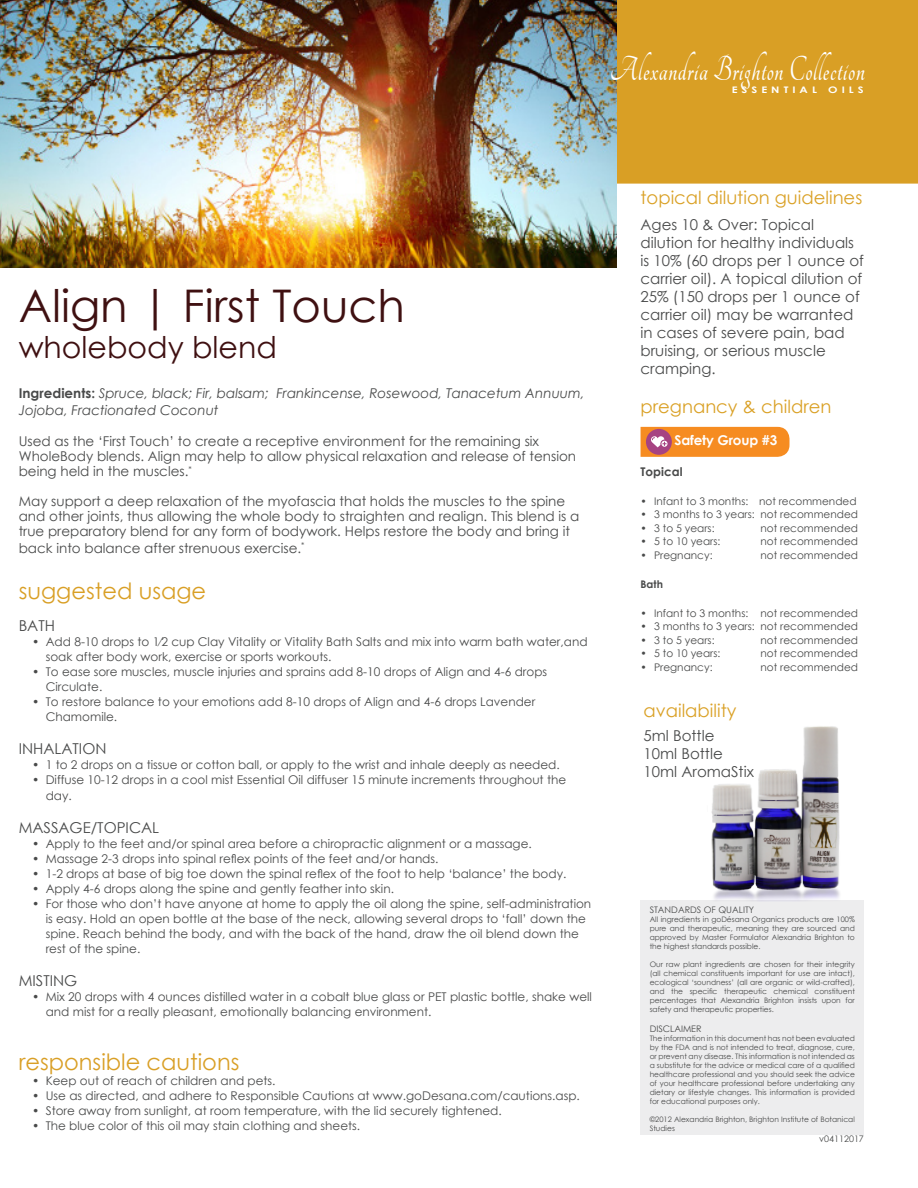
<style>
.page{position:relative;width:918px;height:1188px;background:#fff}
.page>*{position:absolute;margin:0;border:0;box-sizing:border-box;transform-origin:0 0}
.t1{font:45px "Century Gothic";color:#3f1011}
.t2{font:700 37.8px "Tangerine";letter-spacing:.03em;color:#fff;scale:.71 1}
.t3{font:30px "Century Gothic";color:#3f1011}
.t4{font:22.5px "Century Gothic";color:#d99f26}
.t5{font:22.5px "Century Gothic";color:#d99f25}
.t6{font:18px "Century Gothic";color:#daa126}
.t7{font:15px/18px "Century Gothic";color:#494a4a}
.t8{font:13.5px/15px "Century Gothic";color:#494a4a}
.t9{font:italic 13.5px/16.5px "Century Gothic";color:#494a4a}
.t10{font:700 13.5px "Century Gothic";letter-spacing:-.01em;color:#fff}
.t11{font:12px/15px "Century Gothic";color:#494a4a}
.t12{font:700 12px "Century Gothic";color:#494a4a}
.t13{font:10.5px "Century Gothic";color:#494a4a}
.t14{font:700 10.5px "Century Gothic";color:#494a4a}
.t15{font:9px "Century Gothic";color:#494a4a}
.t16{font:700 9px "Century Gothic";letter-spacing:.36em;color:#fff;scale:1.25 1}
.t17{font:7.5px/9px "Century Gothic";color:#494a4a;text-align:justify}
.s1{font-weight:700;font-style:normal}
</style>
<div class="page">
<div style="left:616px;top:0;width:302px;height:184px;background:#d99f25"></div>
<img style="left:0;top:0;width:616px;height:268px">
<div style="left:641px;top:900px;width:223px;height:235px;background:#ededee"></div>
<img style="left:711px;top:726px;width:129px;height:175px">
<svg style="left:641px;top:427px;width:149px;height:30px;background:#ee8a34"></svg>
<p class="t2" style="left:610px;top:51px;width:360px">Alexandria Brighton Collection</p>
<p class="t16" style="left:732px;top:83px;width:70px">ESSENTIAL</p>
<p class="t16" style="left:828px;top:83px;width:30px">OILS</p>
<p class="t1" style="left:19px;top:274px;width:388px">Align | First Touch</p>
<p class="t3" style="left:19px;top:326px;width:260px">wholebody blend</p>
<p class="t9" style="left:19px;top:385px;width:567px"><span class="s1">Ingredients:</span> Spruce, black; Fir, balsam; Frankincense, Rosewood, Tanacetum Annuum,<br>Jojoba, Fractionated Coconut</p>
<p class="t8" style="left:19px;top:434px;width:559px">Used as the ‘First Touch’ to create a receptive environment for the remaining six<br>WholeBody blends. Align may help to allow physical relaxation and release of tension being held in the muscles.<sup>*</sup></p>
<p class="t8" style="left:19px;top:494px;width:562px">May support a deep relaxation of the myofascia that holds the muscles to the spine and other joints, thus allowing the whole body to straighten and realign. This blend is a true preparatory blend for any form of bodywork. Helps restore the body and bring it</p>
<p class="t8" style="left:19px;top:540px;width:287px">back into balance after strenuous exercise.<sup>*</sup></p>
<p class="t5" style="left:19px;top:575px;width:189px">suggested usage</p>
<p class="t7" style="left:19px;top:616px;width:38px">BATH</p>
<p class="t11" style="left:46px;top:634px;width:543px;text-indent:-14px">• Add 8-10 drops to 1⁄2 cup Clay Vitality or Vitality Bath Salts and mix into warm bath water,and soak after body work, exercise or sports workouts.</p>
<p class="t11" style="left:46px;top:664px;width:503px;text-indent:-14px">• To ease sore muscles, muscle injuries and sprains add 8-10 drops of Align and 4-6 drops<br>Circulate.</p>
<p class="t11" style="left:46px;top:694px;width:491px;text-indent:-14px">• To restore balance to your emotions add 8-10 drops of Align and 4-6 drops Lavender<br>Chamomile.</p>
<p class="t7" style="left:19px;top:739px;width:89px">INHALATION</p>
<p class="t11" style="left:32px;top:757px;width:529px">• 1 to 2 drops on a tissue or cotton ball, or apply to the wrist and inhale deeply as needed.</p>
<p class="t11" style="left:46px;top:771px;width:522px;line-height:16.5px;text-indent:-14px">• Diffuse 10-12 drops in a cool mist Essential Oil diffuser 15 minute increments throughout the day.</p>
<p class="t7" style="left:19px;top:819px;width:142px">MASSAGE/TOPICAL</p>
<p class="t11" style="left:32px;top:836px;width:501px">• Apply to the feet and/or spinal area before a chiropractic alignment or a massage.</p>
<p class="t11" style="left:32px;top:851px;width:408px">• Massage 2-3 drops into spinal reflex points of the feet and/or hands.</p>
<p class="t11" style="left:32px;top:866px;width:536px">• 1-2 drops at base of big toe down the spinal reflex of the foot to help ‘balance’ the body.</p>
<p class="t11" style="left:32px;top:881px;width:363px">• Apply 4-6 drops along the spine and gently feather into skin.</p>
<p class="t11" style="left:46px;top:896px;width:547px;text-indent:-14px">• For those who don’t have anyone at home to apply the oil along the spine, self-administration is easy. Hold an open bottle at the base of the neck, allowing several drops to ‘fall’ down the spine. Reach behind the body, and with the back of the hand, draw the oil blend down the rest of the spine.</p>
<p class="t7" style="left:19px;top:972px;width:60px">MISTING</p>
<p class="t11" style="left:46px;top:989px;width:548px;text-indent:-14px">• Mix 20 drops with 4 ounces distilled water in a cobalt blue glass or PET plastic bottle, shake well and mist for a really pleasant, emotionally balancing environment.</p>
<p class="t4" style="left:19px;top:1046px;width:222px">responsible cautions</p>
<p class="t11" style="left:32px;top:1073px;width:245px">• Keep out of reach of children and pets.</p>
<p class="t11" style="left:32px;top:1088px;width:549px">• Use as directed, and adhere to Responsible Cautions at www.goDesana.com/cautions.asp.</p>
<p class="t11" style="left:32px;top:1103px;width:471px">• Store away from sunlight, at room temperature, with the lid securely tightened.</p>
<p class="t11" style="left:32px;top:1118px;width:329px">• The blue color of this oil may stain clothing and sheets.</p>
<p class="t6" style="left:641px;top:185px;width:223px">topical dilution guidelines</p>
<p class="t7" style="left:641px;top:215px;width:225px">Ages 10 &amp; Over: Topical dilution for healthy individuals is 10% (60 drops per 1 ounce of carrier oil). A topical dilution of<br>25% (150 drops per 1 ounce of carrier oil) may be warranted in cases of severe pain, bad bruising, or serious muscle cramping.</p>
<p class="t6" style="left:641px;top:394px;width:192px">pregnancy &amp; children</p>
<p class="t10" style="left:674px;top:430px;width:104px">Safety Group #3</p>
<p class="t12" style="left:641px;top:463px;width:43px">Topical</p>
<p class="t13" style="left:641px;top:494px;width:218px">• Infant to 3 months: not recommended</p>
<p class="t13" style="left:641px;top:507px;width:219px">• 3 months to 3 years: not recommended</p>
<p class="t13" style="left:641px;top:521px;width:76px">• 3 to 5 years:</p>
<p class="t13" style="left:761px;top:521px;width:99px">not recommended</p>
<p class="t13" style="left:641px;top:534px;width:81px">• 5 to 10 years:</p>
<p class="t13" style="left:761px;top:534px;width:99px">not recommended</p>
<p class="t13" style="left:641px;top:548px;width:74px">• Pregnancy:</p>
<p class="t13" style="left:761px;top:548px;width:99px">not recommended</p>
<p class="t14" style="left:641px;top:576px;width:24px">Bath</p>
<p class="t13" style="left:641px;top:606px;width:219px">• Infant to 3 months: not recommended</p>
<p class="t13" style="left:641px;top:619px;width:219px">• 3 months to 3 years: not recommended</p>
<p class="t13" style="left:641px;top:633px;width:76px">• 3 to 5 years:</p>
<p class="t13" style="left:761px;top:633px;width:99px">not recommended</p>
<p class="t13" style="left:641px;top:646px;width:81px">• 5 to 10 years:</p>
<p class="t13" style="left:761px;top:646px;width:99px">not recommended</p>
<p class="t13" style="left:641px;top:660px;width:74px">• Pregnancy:</p>
<p class="t13" style="left:761px;top:660px;width:99px">not recommended</p>
<p class="t6" style="left:644px;top:698px;width:94px">availability</p>
<p class="t7" style="left:644px;top:726px;width:72px">5ml Bottle</p>
<p class="t7" style="left:644px;top:744px;width:81px">10ml Bottle</p>
<p class="t7" style="left:644px;top:762px;width:112px">10ml AromaStix</p>
<p class="t15" style="left:650px;top:903px;width:106px">STANDARDS OF QUALITY</p>
<p class="t17" style="left:650px;top:915px;width:207px">All ingredients in goDésana Organics products are 100% pure and therapeutic, meaning they are sourced and approved by Master Formulator Alexandria Brighton to the highest standards possible.</p>
<p class="t17" style="left:650px;top:960px;width:207px">Our raw plant ingredients are chosen for their integrity (all chemical constituents important for use are intact), ecological ‘soundness’ (all are organic or wild-crafted), and the specific therapeutic chemical constituent percentages that Alexandria Brighton insists upon for safety and therapeutic properties.</p>
<p class="t15" style="left:650px;top:1022px;width:53px">DISCLAIMER</p>
<p class="t17" style="left:650px;top:1033px;width:207px">The information in this document has not been evaluated by the FDA and is not intended to treat, diagnose, cure, or prevent any disease. This information is not intended as a substitute for the advice or medical care of a qualified healthcare professional and you should seek the advice of your healthcare professional before undertaking any dietary or lifestyle changes. This information is provided for educational purposes only.</p>
<p class="t17" style="left:650px;top:1114px;width:207px">©2012 Alexandria Brighton, Brighton Institute of Botanical<br>Studies</p>
<p class="t15" style="left:819px;top:1133px;width:46px">v04112017</p>
</div>
